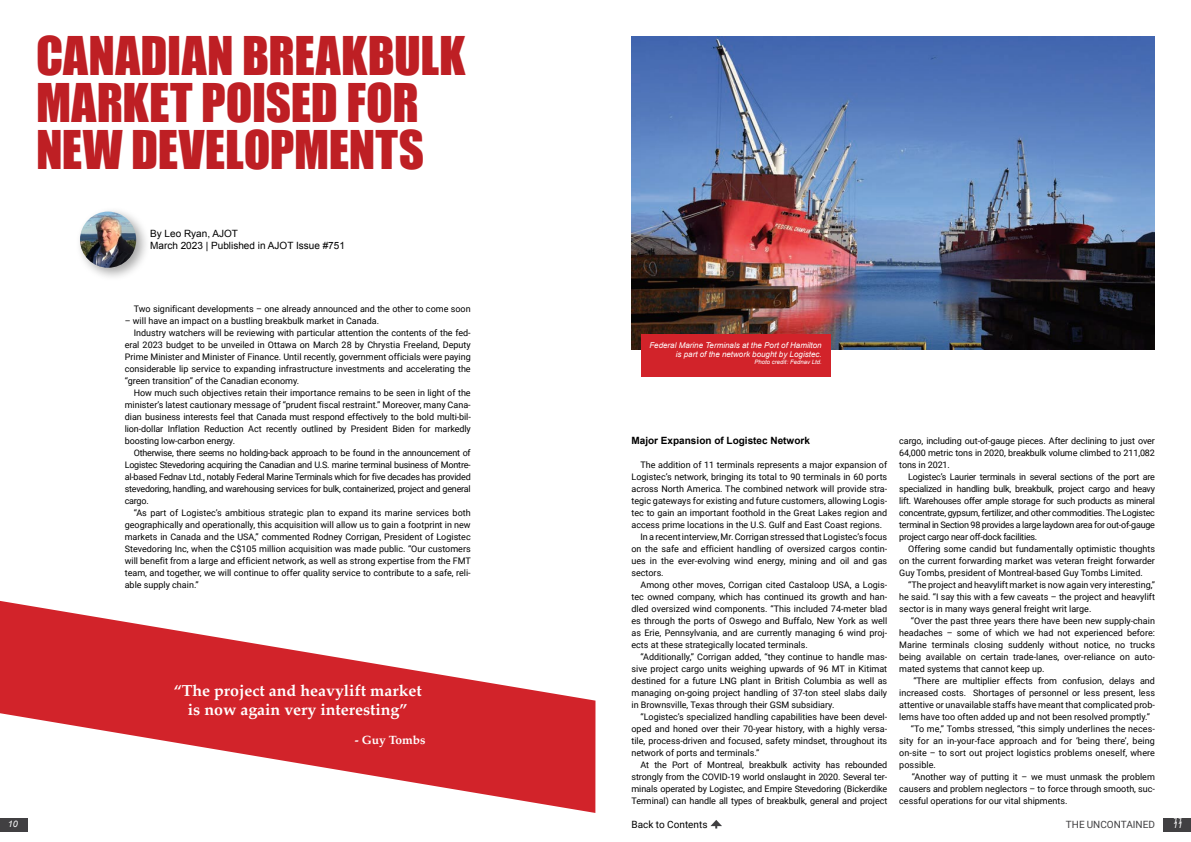
<style>
.page{position:relative;width:1191px;height:842px;background:#fff}
.page>*{position:absolute;margin:0;border:0;box-sizing:border-box;transform-origin:0 0}
.t1{font:49px/47px "Impact";color:#be1f24}
.t2{font:700 16px/19.2px "Palatino";color:#fff;text-align:center}
.t3{font:700 12px "Palatino";color:#fff}
.t4{font:10px/12px "Arial";color:#000}
.t5{font:700 10px "Arial";color:#000}
.t6{font:10px "Roboto";color:#000}
.t7{font:10px "Roboto";color:#414042}
.t8{font:9px/12px "Roboto";color:#000;text-align:justify}
.t9{font:9px "Roboto";letter-spacing:-.025em;color:#000}
.t10{font:italic 9px "Arial";color:#fff}
.t11{font:italic 8px/9.6px "Arial";color:#fff;text-align:right}
.t12{font:italic 6px "Arial";color:#fff}
</style>
<div class="page">
<div style="left:1164px;top:818px;width:27px;height:13px;background:#414042"></div>
<svg style="left:710px;top:820px;width:12px;height:8px"></svg>
<div style="left:0;top:818px;width:27px;height:13px;background:#414042"></div>
<div style="left:75px;top:206px;width:75px;height:76px;background:#000;opacity:.35"></div>
<img style="left:80px;top:212px;width:56px;height:56px;border-radius:28px">
<svg style="left:0;top:601px;width:595px;height:212px;fill:#d2232a"></svg>
<img style="left:631px;top:37px;width:524px;height:312px">
<div style="left:641px;top:334px;width:189px;height:42px;background:#d2232a"></div>
<h1 class="t1" style="left:36px;top:31px;width:431px">CANADIAN BREAKBULK<br>MARKET POISED FOR<br>NEW DEVELOPMENTS</h1>
<p class="t4" style="left:150px;top:228px;width:196px">By Leo Ryan, AJOT<br>March 2023 | Published in AJOT Issue #751</p>
<p class="t8" style="left:134px;top:302px;width:338px">Two significant developments – one already announced and the other to come soon</p>
<p class="t8" style="left:125px;top:314px;width:256px">– will have an impact on a bustling breakbulk market in Canada.</p>
<p class="t8" style="left:134px;top:326px;width:338px">Industry watchers will be reviewing with particular attention the contents of the fed-</p>
<p class="t8" style="left:125px;top:338px;width:347px">eral 2023 budget to be unveiled in Ottawa on March 28 by Chrystia Freeland, Deputy</p>
<p class="t8" style="left:125px;top:350px;width:347px">Prime Minister and Minister of Finance. Until recently, government officials were paying</p>
<p class="t8" style="left:125px;top:362px;width:347px">considerable lip service to expanding infrastructure investments and accelerating the</p>
<p class="t8" style="left:125px;top:374px;width:176px">“green transition” of the Canadian economy.</p>
<p class="t8" style="left:134px;top:386px;width:338px">How much such objectives retain their importance remains to be seen in light of the</p>
<p class="t8" style="left:125px;top:398px;width:347px">minister’s latest cautionary message of “prudent fiscal restraint.” Moreover, many Cana-</p>
<p class="t8" style="left:125px;top:410px;width:347px">dian business interests feel that Canada must respond effectively to the bold multi-bil-</p>
<p class="t8" style="left:125px;top:422px;width:347px">lion-dollar Inflation Reduction Act recently outlined by President Biden for markedly</p>
<p class="t8" style="left:125px;top:434px;width:112px">boosting low-carbon energy.</p>
<p class="t9" style="left:134px;top:446px;width:338px">Otherwise, there seems no holding-back approach to be found in the announcement of</p>
<p class="t9" style="left:125px;top:458px;width:347px">Logistec Stevedoring acquiring the Canadian and U.S. marine terminal business of Montre-</p>
<p class="t9" style="left:125px;top:470px;width:347px">al-based Fednav Ltd., notably Federal Marine Terminals which for five decades has provided</p>
<p class="t9" style="left:125px;top:482px;width:347px">stevedoring, handling, and warehousing services for bulk, containerized, project and general</p>
<p class="t8" style="left:125px;top:494px;width:25px">cargo.</p>
<p class="t8" style="left:134px;top:506px;width:338px">“As part of Logistec’s ambitious strategic plan to expand its marine services both</p>
<p class="t8" style="left:125px;top:518px;width:347px">geographically and operationally, this acquisition will allow us to gain a footprint in new</p>
<p class="t8" style="left:125px;top:530px;width:347px">markets in Canada and the USA,” commented Rodney Corrigan, President of Logistec</p>
<p class="t8" style="left:125px;top:542px;width:347px">Stevedoring Inc, when the C$105 million acquisition was made public. “Our customers</p>
<p class="t8" style="left:125px;top:554px;width:348px">will benefit from a large and efficient network, as well as strong expertise from the FMT</p>
<p class="t8" style="left:125px;top:566px;width:347px">team, and together, we will continue to offer quality service to contribute to a safe, reli-</p>
<p class="t8" style="left:125px;top:578px;width:76px">able supply chain.”</p>
<p class="t10" style="left:8px;top:818px;width:12px">10</p>
<h2 class="t2" style="left:174px;top:681px;width:249px">“The project and heavylift market is now again very interesting”</h2>
<h3 class="t3" style="left:355px;top:730px;width:72px">- Guy Tombs</h3>
<p class="t11" style="left:649px;top:340px;width:174px">Federal Marine Terminals at the Port of Hamilton is part of the network bought by Logistec.</p>
<p class="t12" style="left:754px;top:358px;width:69px">Photo credit: Fednav Ltd.</p>
<p class="t5" style="left:631px;top:434px;width:180px">Major Expansion of Logistec Network</p>
<p class="t8" style="left:640px;top:458px;width:248px">The addition of 11 terminals represents a major expansion of</p>
<p class="t8" style="left:631px;top:470px;width:257px">Logistec’s network, bringing its total to 90 terminals in 60 ports</p>
<p class="t8" style="left:631px;top:482px;width:257px">across North America. The combined network will provide stra-</p>
<p class="t8" style="left:631px;top:494px;width:257px">tegic gateways for existing and future customers, allowing Logis-</p>
<p class="t8" style="left:631px;top:506px;width:257px">tec to gain an important foothold in the Great Lakes region and</p>
<p class="t8" style="left:631px;top:518px;width:252px">access prime locations in the U.S. Gulf and East Coast regions.</p>
<p class="t8" style="left:640px;top:530px;width:248px">In a recent interview, Mr. Corrigan stressed that Logistec’s focus</p>
<p class="t8" style="left:631px;top:542px;width:257px">on the safe and efficient handling of oversized cargos contin-</p>
<p class="t8" style="left:631px;top:554px;width:257px">ues in the ever-evolving wind energy, mining and oil and gas</p>
<p class="t8" style="left:631px;top:566px;width:34px">sectors.</p>
<p class="t8" style="left:640px;top:578px;width:248px">Among other moves, Corrigan cited Castaloop USA, a Logis-</p>
<p class="t8" style="left:631px;top:590px;width:257px">tec owned company, which has continued its growth and han-</p>
<p class="t8" style="left:631px;top:602px;width:257px">dled oversized wind components. “This included 74-meter blad</p>
<p class="t8" style="left:631px;top:614px;width:257px">es through the ports of Oswego and Buffalo, New York as well</p>
<p class="t8" style="left:631px;top:626px;width:257px">as Erie, Pennsylvania, and are currently managing 6 wind proj-</p>
<p class="t8" style="left:631px;top:638px;width:178px">ects at these strategically located terminals.</p>
<p class="t8" style="left:640px;top:650px;width:248px">“Additionally,” Corrigan added, “they continue to handle mas-</p>
<p class="t8" style="left:631px;top:662px;width:257px">sive project cargo units weighing upwards of 96 MT in Kitimat</p>
<p class="t8" style="left:631px;top:674px;width:257px">destined for a future LNG plant in British Columbia as well as</p>
<p class="t8" style="left:631px;top:686px;width:257px">managing on-going project handling of 37-ton steel slabs daily</p>
<p class="t8" style="left:631px;top:698px;width:204px">in Brownsville, Texas through their GSM subsidiary.</p>
<p class="t8" style="left:640px;top:710px;width:248px">“Logistec’s specialized handling capabilities have been devel-</p>
<p class="t8" style="left:631px;top:722px;width:257px">oped and honed over their 70-year history, with a highly versa-</p>
<p class="t8" style="left:631px;top:734px;width:257px">tile, process-driven and focused, safety mindset, throughout its</p>
<p class="t8" style="left:631px;top:746px;width:129px">network of ports and terminals.”</p>
<p class="t8" style="left:640px;top:758px;width:248px">At the Port of Montreal, breakbulk activity has rebounded</p>
<p class="t8" style="left:631px;top:770px;width:257px">strongly from the COVID-19 world onslaught in 2020. Several ter-</p>
<p class="t8" style="left:631px;top:782px;width:257px">minals operated by Logistec, and Empire Stevedoring (Bickerdike</p>
<p class="t8" style="left:631px;top:794px;width:257px">Terminal) can handle all types of breakbulk, general and project</p>
<p class="t8" style="left:899px;top:434px;width:257px">cargo, including out-of-gauge pieces. After declining to just over 64,000 metric tons in 2020, breakbulk volume climbed to 211,082 tons in 2021.</p>
<p class="t8" style="left:899px;top:470px;width:257px;text-indent:9px">Logistec’s Laurier terminals in several sections of the port are specialized in handling bulk, breakbulk, project cargo and heavy lift. Warehouses offer ample storage for such products as mineral concentrate, gypsum, fertilizer, and other commodities. The Logistec terminal in Section 98 provides a large laydown area for out-of-gauge project cargo near off-dock facilities.</p>
<p class="t8" style="left:899px;top:542px;width:257px;text-indent:9px">Offering some candid but fundamentally optimistic thoughts on the current forwarding market was veteran freight forwarder Guy Tombs, president of Montreal-based Guy Tombs Limited.</p>
<p class="t8" style="left:899px;top:578px;width:257px;text-indent:9px">“The project and heavylift market is now again very interesting,” he said. “I say this with a few caveats – the project and heavylift sector is in many ways general freight writ large.</p>
<p class="t8" style="left:899px;top:614px;width:257px;text-indent:12px">“Over the past three years there have been new supply-chain headaches – some of which we had not experienced before:<br>Marine terminals closing suddenly without notice, no trucks being available on certain trade-lanes, over-reliance on auto&shy;mated systems that cannot keep up.</p>
<p class="t8" style="left:913px;top:674px;width:243px">“There are multiplier effects from confusion, delays and</p>
<p class="t8" style="left:899px;top:686px;width:257px">increased costs. Shortages of personnel or less present, less</p>
<p class="t8" style="left:899px;top:698px;width:257px">attentive or unavailable staffs have meant that complicated prob-</p>
<p class="t8" style="left:899px;top:710px;width:252px">lems have too often added up and not been resolved promptly.”</p>
<p class="t8" style="left:910px;top:722px;width:246px">“To me,” Tombs stressed, “this simply underlines the neces-</p>
<p class="t8" style="left:899px;top:734px;width:257px">sity for an in-your-face approach and for ‘being there’, being</p>
<p class="t8" style="left:899px;top:746px;width:257px">on-site – to sort out project logistics problems oneself, where</p>
<p class="t8" style="left:899px;top:758px;width:38px">possible.</p>
<p class="t8" style="left:912px;top:770px;width:245px">“Another way of putting it – we must unmask the problem</p>
<p class="t8" style="left:899px;top:782px;width:257px">causers and problem neglectors – to force through smooth, suc-</p>
<p class="t8" style="left:899px;top:794px;width:170px">cessful operations for our vital shipments.</p>
<p class="t10" style="left:1173px;top:814px;width:11px">11</p>
<p class="t6" style="left:631px;top:817px;width:78px">Back to Contents</p>
<p class="t7" style="left:1066px;top:817px;width:91px">THE UNCONTAINED</p>
<p class="t10" style="left:1173px;top:819px;width:11px">11</p>
</div>
